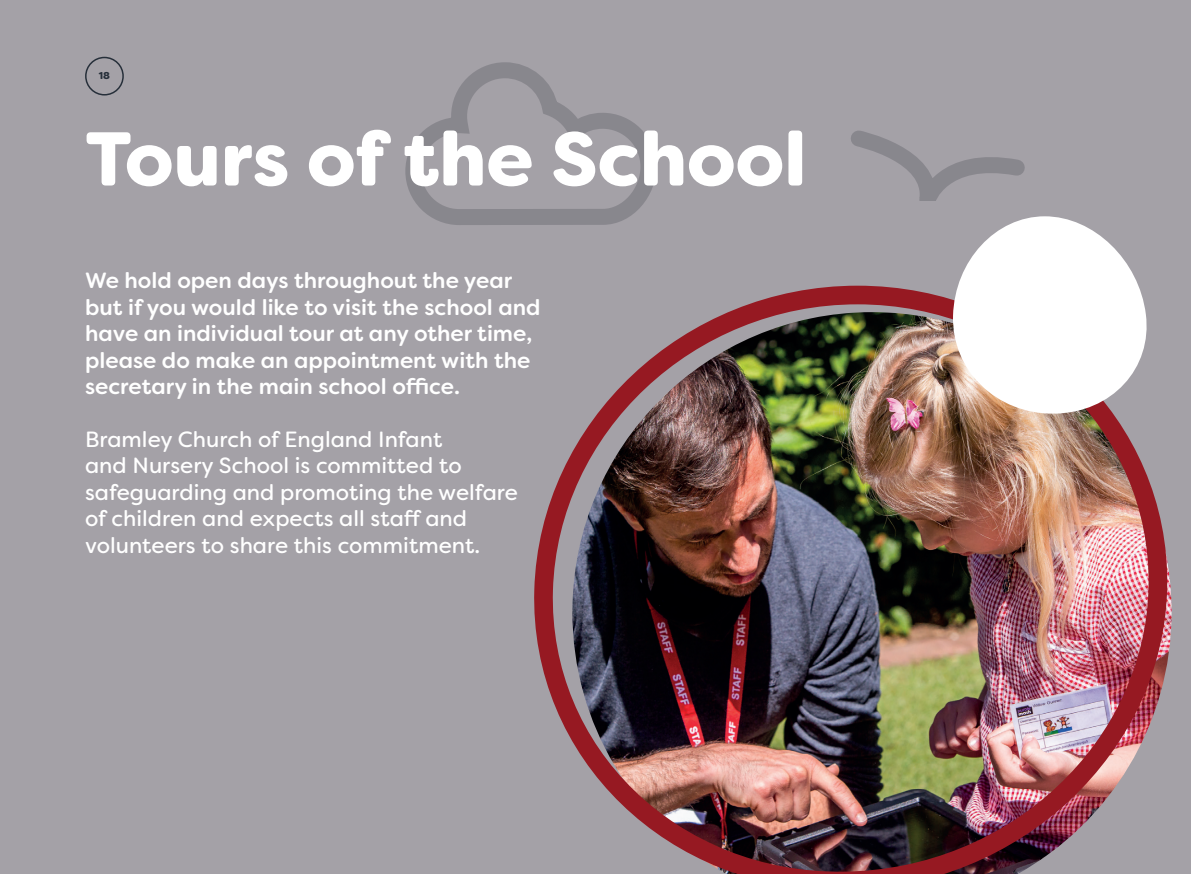
<style>
.page{position:relative;width:1191px;height:874px;background:#fff}
.page>*{position:absolute;margin:0;border:0;box-sizing:border-box;transform-origin:0 0}
.t1{font:900 76px "Filson Soft";color:#fff}
.t2{font:500 22px/26.4px "Filson Soft";color:#fff}
.t3{font:22px/26.4px "Filson Soft";color:#fff}
.t4{font:900 10px "Filson Soft";color:#262f3a}
</style>
<div class="page">
<div style="left:0;top:0;width:1191px;height:873px;background:#a4a1a7"></div>
<img style="left:534px;top:285px;width:638px;height:588px">
<svg style="left:951px;top:216px;width:201px;height:198px"></svg>
<div style="left:85px;top:57px;width:39px;height:38px;border:2px solid #262f3a;border-radius:50%"></div>
<svg style="left:405px;top:62px;width:252px;height:163px"></svg>
<svg style="left:851px;top:131px;width:174px;height:69px"></svg>
<p class="t4" style="left:99px;top:69px;width:13px">18</p>
<h1 class="t1" style="left:85px;top:110px;width:723px">Tours of the School</h1>
<p class="t2" style="left:85px;top:267px;width:457px">We hold open days throughout the year but if you would like to visit the school and have an individual tour at any other time, please do make an appointment with the secretary in the main school office.</p>
<p class="t3" style="left:85px;top:425px;width:434px">Bramley Church of England Infant<br>and Nursery School is committed to safeguarding and promoting the welfare of children and expects all staff and volunteers to share this commitment.</p>
</div>
